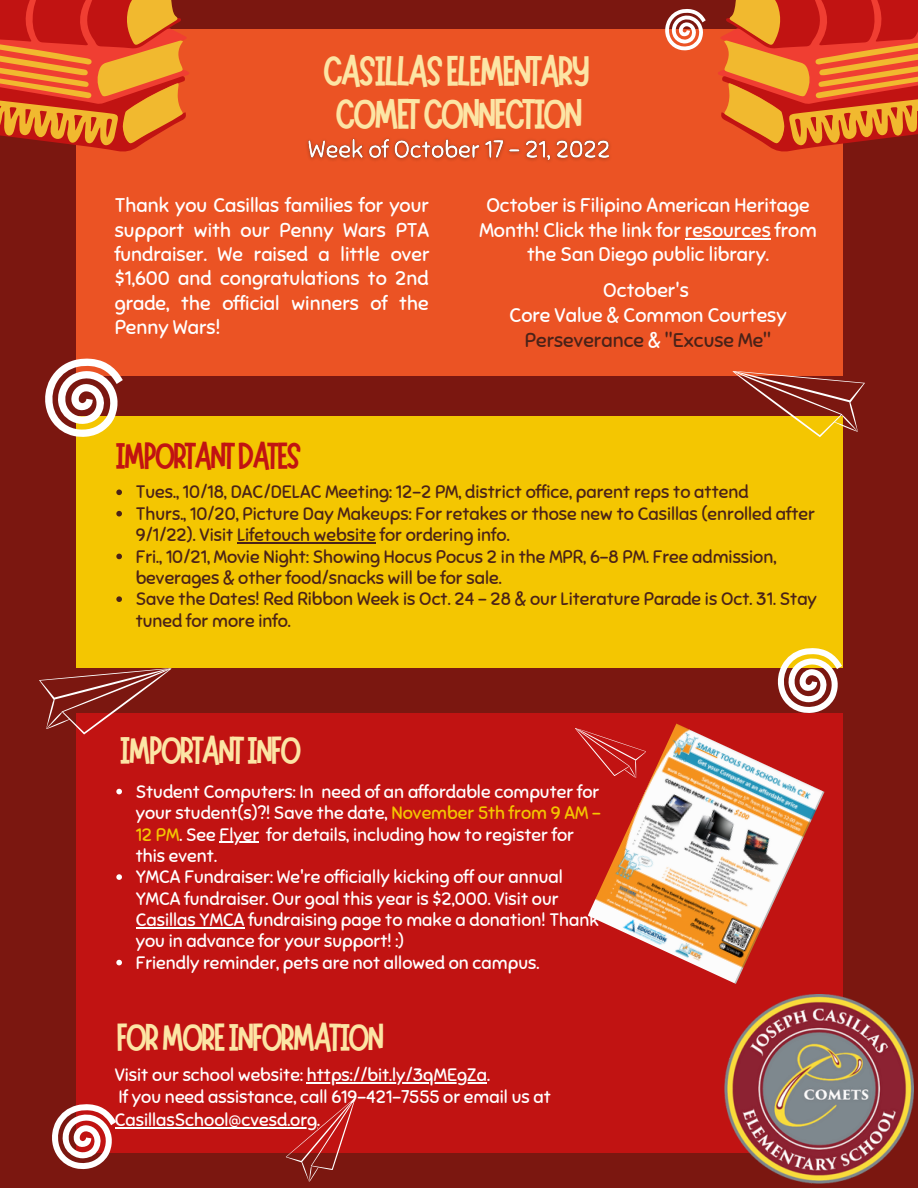
<style>
.page{position:relative;width:918px;height:1188px;background:#7b1710}
.page>*{position:absolute;margin:0;border:0;box-sizing:border-box;transform-origin:0 0}
.t1{font:43.05px/42.8px "Marykate";letter-spacing:-.07em;color:#fce5a5}
.t2{font:39.15px "Marykate";letter-spacing:-.07em;color:#fce5a5}
.t3{font:37.65px "Marykate";letter-spacing:-.07em;color:#c11312}
.t4{font:19.8px/24.3px "Sniglet";color:#fff;text-align:center}
.t5{font:18px/21.3px "Sniglet";color:#fff}
.t6{font:18px/21.3px "Sniglet";color:#4a2218}
.s1{color:#4a2218}
.s2{color:#f4c601}
</style>
<div class="page">
<div style="left:76px;top:30px;width:766px;height:346px;background:#eb5324"></div>
<div style="left:76px;top:713px;width:766px;height:440px;background:#c11312"></div>
<div style="left:76px;top:416px;width:766px;height:252px;background:#f4c601"></div>
<svg style="left:718px;top:0;width:200px;height:152px;background:#db5e23"></svg>
<svg style="left:0;top:0;width:189px;height:152px;background:#db5e23"></svg>
<svg style="left:39px;top:668px;width:133px;height:67px"></svg>
<svg style="left:575px;top:728px;width:13px;height:17px"></svg>
<svg style="left:281px;top:1098px;width:75px;height:84px"></svg>
<svg style="left:733px;top:371px;width:132px;height:66px"></svg>
<svg style="left:45px;top:358px;width:78px;height:79px"></svg>
<svg style="left:778px;top:648px;width:64px;height:65px"></svg>
<svg style="left:52px;top:1104px;width:64px;height:65px"></svg>
<svg style="left:665px;top:9px;width:41px;height:41px"></svg>
<img style="left:588px;top:724px;width:237px;height:260px">
<img style="left:725px;top:995px;width:189px;height:189px">
<img style="left:307px;top:138px;width:303px;height:23px">
<hr style="left:307px;top:1082px;width:180px;height:1px;background:#fff">
<hr style="left:115px;top:1127px;width:202px;height:1px;background:#fff">
<svg style="left:116px;top:489px;width:6px;height:6px"></svg>
<svg style="left:116px;top:511px;width:6px;height:5px"></svg>
<hr style="left:237px;top:542px;width:139px;height:1px;background:#4a2218">
<svg style="left:116px;top:554px;width:6px;height:5px"></svg>
<svg style="left:116px;top:596px;width:6px;height:6px"></svg>
<hr style="left:685px;top:238px;width:86px;height:2px;background:#fff">
<svg style="left:116px;top:789px;width:6px;height:5px"></svg>
<hr style="left:220px;top:842px;width:39px;height:1px;background:#fff">
<svg style="left:116px;top:874px;width:6px;height:6px"></svg>
<hr style="left:136px;top:927px;width:109px;height:1px;background:#fff">
<svg style="left:116px;top:960px;width:6px;height:5px"></svg>
<h1 class="t1" style="left:322px;top:46px;width:270px">CASILLASELEMENTARY<br>COMETCONNECTION</h1>
<p class="t4" style="left:115px;top:194px;width:316px;text-align:justify">Thank you Casillas families for your support with our Penny Wars PTA fundraiser. We raised a little over $1,600 and congratulations to 2nd grade, the official winners of the Penny Wars!</p>
<h3 class="t3" style="left:115px;top:432px;width:189px">IMPORTANTDATES</h3>
<p class="t4" style="left:479px;top:193px;width:339px;line-height:24.8px">October is Filipino American Heritage<br>Month! Click the link for resources from the San Diego public library.</p>
<p class="t4" style="left:510px;top:278px;width:279px;line-height:24.8px">October's<br>Core Value &amp; Common Courtesy<br><span class="s1">Perseverance</span> &amp; <span class="s1">"Excuse Me"</span></p>
<p class="t6" style="left:136px;top:482px;width:683px">Tues., 10/18, DAC/DELAC Meeting: 12-2 PM, district office, parent reps to attend<br>Thurs., 10/20, Picture Day Makeups: For retakes or those new to Casillas (enrolled after 9/1/22). Visit Lifetouch website for ordering info.<br>Fri., 10/21, Movie Night: Showing Hocus Pocus 2 in the MPR, 6-8 PM. Free admission, beverages &amp; other food/snacks will be for sale.<br>Save the Dates! Red Ribbon Week is Oct. 24 - 28 &amp; our Literature Parade is Oct. 31. Stay tuned for more info.</p>
<h2 class="t2" style="left:119px;top:725px;width:184px">IMPORTANTINFO</h2>
<p class="t5" style="left:136px;top:781px;width:467px">Student Computers: In need of an affordable computer for your student(s)?! Save the date, <span class="s2">November 5th from 9 AM - 12 PM</span>. See Flyer for details, including how to register for this event.<br>YMCA Fundraiser: We're officially kicking off our annual YMCA fundraiser. Our goal this year is $2,000. Visit our Casillas YMCA fundraising page to make a donation! Thank you in advance for your support! :)<br>Friendly reminder, pets are not allowed on campus.</p>
<h2 class="t2" style="left:116px;top:1012px;width:270px">FORMOREINFORMATION</h2>
<p class="t5" style="left:115px;top:1064px;width:438px;line-height:22.5px">Visit our school website: https://bit.ly/3qMEgZa.<br>If you need assistance, call 619-421-7555 or email us at<br>CasillasSchool@cvesd.org.</p>
</div>
